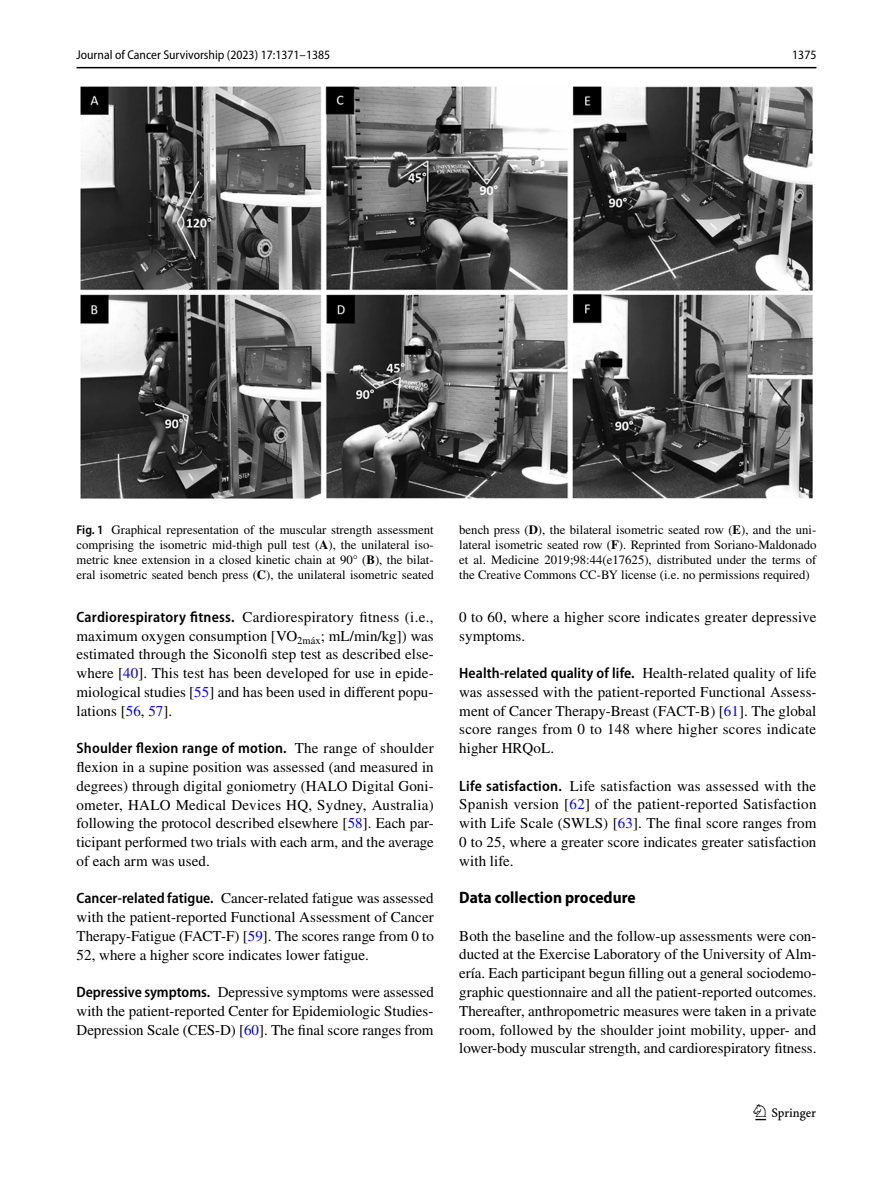
<style>
.page{position:relative;width:893px;height:1187px;background:#fff}
.page>*{position:absolute;margin:0;border:0;box-sizing:border-box;transform-origin:0 0}
.t1{font:22.5px "Springnew Regular 3";color:#000}
.t2{font:700 semi-condensed 16.5px "Myriad Pro";color:#000}
.t3{font:15px/18.8px "STIX";letter-spacing:.005em;color:#000;text-align:justify}
.t4{font:600 semi-condensed 15px "Myriad Pro";letter-spacing:.005em;color:#000}
.t5{font:12.75px/15px "STIX";color:#000;text-align:justify}
.t6{font:semi-condensed 12.75px "Myriad Pro";color:#000}
.s1{font-family:"Myriad Pro";font-weight:600;font-stretch:semi-condensed}
.s2{font-weight:700}
.s3{color:#00f}
.s4{font-family:"STIX";font-weight:400;font-stretch:normal}
</style>
<div class="page">
<hr style="left:77px;top:67px;width:739px;height:1px;background:#000">
<img style="left:81px;top:87px;width:731px;height:411px">
<p class="t6" style="left:77px;top:48px;width:255px">Journal of Cancer Survivorship (2023) 17:1371–1385</p>
<p class="t6" style="left:792px;top:48px;width:26px">1375</p>
<p class="t5" style="left:77px;top:522px;width:359px"><span class="s1">Fig. 1</span> Graphical representation of the muscular strength assessment comprising the isometric mid-thigh pull test (<span class="s2">A</span>), the unilateral iso&shy;metric knee extension in a closed kinetic chain at 90° (<span class="s2">B</span>), the bilat&shy;eral isometric seated bench press (<span class="s2">C</span>), the unilateral isometric seated</p>
<p class="t5" style="left:459px;top:522px;width:359px">bench press (<span class="s2">D</span>), the bilateral isometric seated row (<span class="s2">E</span>), and the uni&shy;lateral isometric seated row (<span class="s2">F</span>). Reprinted from Soriano-Maldonado et al. Medicine 2019;98:44(e17625), distributed under the terms of the Creative Commons CC-BY license (i.e. no permissions required)</p>
<p class="t3" style="left:77px;top:608px;width:359px"><span class="s1">Cardiorespiratory fitness.</span> Cardiorespiratory fitness (i.e., maximum oxygen consumption [VO<sub>2máx</sub>; mL/min/kg]) was estimated through the Siconolfi step test as described else&shy;where [<span class="s3">40</span>]. This test has been developed for use in epide&shy;miological studies [<span class="s3">55</span>] and has been used in different popu&shy;lations [<span class="s3">56</span>, <span class="s3">57</span>].</p>
<p class="t4" style="left:77px;top:740px;width:359px">Shoulder flexion range of motion. <span class="s4">The range of shoulder</span></p>
<p class="t3" style="left:77px;top:758px;width:359px">flexion in a supine position was assessed (and measured in degrees) through digital goniometry (HALO Digital Goni&shy;ometer, HALO Medical Devices HQ, Sydney, Australia) following the protocol described elsewhere [<span class="s3">58</span>]. Each par&shy;ticipant performed two trials with each arm, and the average of each arm was used.</p>
<p class="t3" style="left:77px;top:889px;width:359px"><span class="s1">Cancer‑related fatigue.</span> Cancer-related fatigue was assessed with the patient-reported Functional Assessment of Cancer Therapy-Fatigue (FACT-F) [<span class="s3">59</span>]. The scores range from 0 to 52, where a higher score indicates lower fatigue.</p>
<p class="t3" style="left:77px;top:983px;width:359px"><span class="s1">Depressive symptoms.</span> Depressive symptoms were assessed with the patient-reported Center for Epidemiologic Studies-Depression Scale (CES-D) [<span class="s3">60</span>]. The final score ranges from</p>
<p class="t3" style="left:459px;top:608px;width:359px">0 to 60, where a higher score indicates greater depressive symptoms.</p>
<p class="t4" style="left:459px;top:664px;width:359px">Health‑related quality of life. <span class="s4">Health-related quality of life</span></p>
<p class="t3" style="left:459px;top:683px;width:359px">was assessed with the patient-reported Functional Assess&shy;ment of Cancer Therapy-Breast (FACT-B) [<span class="s3">61</span>]. The global score ranges from 0 to 148 where higher scores indicate higher HRQoL.</p>
<p class="t3" style="left:459px;top:777px;width:359px"><span class="s1">Life satisfaction.</span> Life satisfaction was assessed with the Spanish version [<span class="s3">62</span>] of the patient-reported Satisfaction with Life Scale (SWLS) [<span class="s3">63</span>]. The final score ranges from 0 to 25, where a greater score indicates greater satisfaction with life.</p>
<p class="t2" style="left:459px;top:888px;width:178px">Data collection procedure</p>
<p class="t3" style="left:459px;top:927px;width:359px">Both the baseline and the follow-up assessments were con&shy;ducted at the Exercise Laboratory of the University of Alm&shy;ería. Each participant begun filling out a general sociodemo&shy;graphic questionnaire and all the patient-reported outcomes.<br>Thereafter, anthropometric measures were taken in a private room, followed by the shoulder joint mobility, upper- and lower-body muscular strength, and cardiorespiratory fitness.</p>
<h1 class="t1" style="left:755px;top:1104px;width:62px">1 3</h1>
</div>
